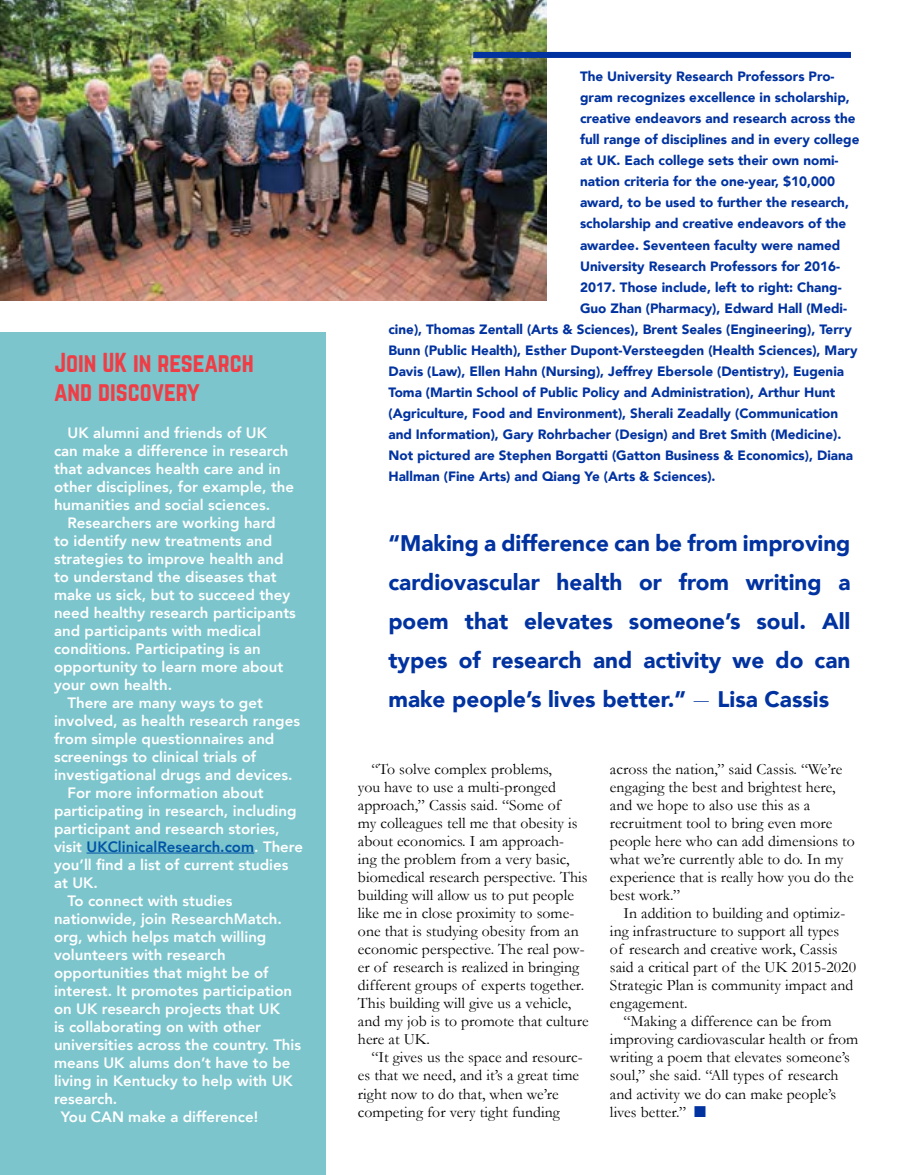
<style>
.page{position:relative;width:905px;height:1175px;background:#fff}
.page>*{position:absolute;margin:0;border:0;box-sizing:border-box;transform-origin:0 0}
.t1{font:24px/28.8px "Norwester";color:#ef3d46}
.t2{font:900 22.5px/39px "Avenir";color:#0032a0;text-align:justify}
.t3{font:15.75px/18px "Garamond";letter-spacing:.005em;color:#000}
.t4{font:800 15px/18px "Avenir";color:#fff}
.t5{font:800 15px "Avenir";color:#0054a6}
.t6{font:900 13.5px "Avenir";color:#0032a0}
.s1{color:#fff}
.s2{font-family:"Mercury Display";font-weight:400;font-style:italic}
.s3{color:#0032a0}
</style>
<div class="page">
<img style="left:0;top:0;width:546px;height:300px">
<div style="left:473px;top:52px;width:377px;height:6px;background:#0032a0"></div>
<div style="left:0;top:333px;width:326px;height:841px;background:#7cc5cc"></div>
<hr style="left:87px;top:852px;width:167px;height:1px;background:#0054a6">
<h1 class="t1" style="left:54px;top:349px;width:201px">Join UK in research and discovery</h1>
<p class="t4" style="left:54px;top:423px;width:242px;text-indent:14px">UK alumni and friends of UK can make a difference in research that advances health care and in other disciplines, for example, the humanities and social sciences.</p>
<p class="t4" style="left:68px;top:513px;width:210px">Researchers are working hard</p>
<p class="t4" style="left:54px;top:531px;width:220px">to identify new treatments and</p>
<p class="t4" style="left:54px;top:549px;width:231px">strategies to improve health and</p>
<p class="t4" style="left:54px;top:567px;width:224px">to understand the diseases that</p>
<p class="t4" style="left:54px;top:585px;width:238px">make us sick, but to succeed they</p>
<p class="t4" style="left:54px;top:603px;width:243px">need healthy research participants</p>
<p class="t4" style="left:54px;top:621px;width:208px">and participants with medical</p>
<p class="t4" style="left:54px;top:639px;width:208px">conditions. Participating is an</p>
<p class="t4" style="left:54px;top:657px;width:231px">opportunity to learn more about</p>
<p class="t4" style="left:54px;top:675px;width:120px">your own health.</p>
<p class="t4" style="left:68px;top:693px;width:197px">There are many ways to get</p>
<p class="t4" style="left:54px;top:711px;width:247px">involved, as health research ranges</p>
<p class="t4" style="left:54px;top:729px;width:222px">from simple questionnaires and</p>
<p class="t4" style="left:54px;top:747px;width:204px">screenings to clinical trials of</p>
<p class="t4" style="left:54px;top:765px;width:240px">investigational drugs and devices.</p>
<p class="t4" style="left:68px;top:783px;width:198px">For more information about</p>
<p class="t4" style="left:54px;top:801px;width:244px">participating in research, including</p>
<p class="t4" style="left:54px;top:819px;width:227px">participant and research stories,</p>
<p class="t5" style="left:54px;top:835px;width:250px"><span class="s1">visit</span> UKClinicalResearch.com<span class="s1">. There</span></p>
<p class="t4" style="left:54px;top:855px;width:236px">you’ll find a list of current studies</p>
<p class="t4" style="left:54px;top:873px;width:45px">at UK.</p>
<p class="t4" style="left:68px;top:891px;width:166px">To connect with studies</p>
<p class="t4" style="left:54px;top:909px;width:229px">nationwide, join ResearchMatch.</p>
<p class="t4" style="left:54px;top:927px;width:214px">org, which helps match willing</p>
<p class="t4" style="left:54px;top:945px;width:173px">volunteers with research</p>
<p class="t4" style="left:54px;top:963px;width:216px">opportunities that might be of</p>
<p class="t4" style="left:54px;top:981px;width:240px">interest. It promotes participation</p>
<p class="t4" style="left:54px;top:999px;width:227px">on UK research projects that UK</p>
<p class="t4" style="left:54px;top:1017px;width:208px">is collaborating on with other</p>
<p class="t4" style="left:54px;top:1035px;width:248px">universities across the country. This</p>
<p class="t4" style="left:54px;top:1053px;width:238px">means UK alums don’t have to be</p>
<p class="t4" style="left:54px;top:1071px;width:240px">living in Kentucky to help with UK</p>
<p class="t4" style="left:54px;top:1089px;width:65px">research.</p>
<p class="t4" style="left:61px;top:1107px;width:199px">You CAN make a difference!</p>
<p class="t6" style="left:580px;top:65px;width:256px">The University Research Professors Pro-</p>
<p class="t6" style="left:580px;top:86px;width:271px">gram recognizes excellence in scholarship,</p>
<p class="t6" style="left:580px;top:107px;width:277px">creative endeavors and research across the</p>
<p class="t6" style="left:580px;top:128px;width:281px">full range of disciplines and in every college</p>
<p class="t6" style="left:580px;top:149px;width:260px">at UK. Each college sets their own nomi-</p>
<p class="t6" style="left:580px;top:170px;width:257px">nation criteria for the one-year, $10,000</p>
<p class="t6" style="left:580px;top:191px;width:270px">award, to be used to further the research,</p>
<p class="t6" style="left:580px;top:212px;width:268px">scholarship and creative endeavors of the</p>
<p class="t6" style="left:580px;top:233px;width:262px">awardee. Seventeen faculty were named</p>
<p class="t6" style="left:580px;top:254px;width:261px">University Research Professors for 2016-</p>
<p class="t6" style="left:580px;top:275px;width:263px">2017. Those include, left to right: Chang-</p>
<p class="t6" style="left:580px;top:296px;width:268px">Guo Zhan (Pharmacy), Edward Hall (Medi-</p>
<p class="t6" style="left:388px;top:317px;width:465px">cine), Thomas Zentall (Arts &amp; Sciences), Brent Seales (Engineering), Terry</p>
<p class="t6" style="left:388px;top:338px;width:470px">Bunn (Public Health), Esther Dupont-Versteegden (Health Sciences), Mary</p>
<p class="t6" style="left:388px;top:359px;width:457px">Davis (Law), Ellen Hahn (Nursing), Jeffrey Ebersole (Dentistry), Eugenia</p>
<p class="t6" style="left:388px;top:380px;width:448px">Toma (Martin School of Public Policy and Administration), Arthur Hunt</p>
<p class="t6" style="left:388px;top:401px;width:451px">(Agriculture, Food and Environment), Sherali Zeadally (Communication</p>
<p class="t6" style="left:388px;top:422px;width:454px">and Information), Gary Rohrbacher (Design) and Bret Smith (Medicine).</p>
<p class="t6" style="left:388px;top:443px;width:466px">Not pictured are Stephen Borgatti (Gatton Business &amp; Economics), Diana</p>
<p class="t6" style="left:388px;top:464px;width:328px">Hallman (Fine Arts) and Qiang Ye (Arts &amp; Sciences).</p>
<h2 class="t2" style="left:388px;top:523px;width:463px">“Making a difference can be from improving cardiovascular health or from writing a poem that elevates someone’s soul. All types of research and activity we do can make people’s lives better.” <span class="s2">—</span> Lisa Cassis</h2>
<p class="t3" style="left:358px;top:760px;width:232px;text-indent:13px">“To solve complex problems,<br>you have to use a multi-pronged approach,” Cassis said. “Some of<br>my colleagues tell me that obesity is about economics. I am approach-<br>ing the problem from a very basic, biomedical research perspective. This building will allow us to put people like me in close proximity to some&shy;one that is studying obesity from an economic perspective. The real pow&shy;er of research is realized in bringing different groups of experts together.<br>This building will give us a vehicle, and my job is to promote that culture here at UK.</p>
<p class="t3" style="left:358px;top:1048px;width:226px;text-indent:13px">“It gives us the space and resourc&shy;es that we need, and it’s a great time right now to do that, when we’re competing for very tight funding</p>
<p class="t3" style="left:610px;top:760px;width:246px">across the nation,” said Cassis. “We’re engaging the best and brightest here, and we hope to also use this as a recruitment tool to bring even more people here who can add dimensions to what we’re currently able to do. In my experience that is really how you do the best work.”</p>
<p class="t3" style="left:623px;top:904px;width:223px">In addition to building and optimiz-</p>
<p class="t3" style="left:610px;top:922px;width:231px">ing infrastructure to support all types</p>
<p class="t3" style="left:610px;top:940px;width:229px">of research and creative work, Cassis</p>
<p class="t3" style="left:610px;top:958px;width:247px">said a critical part of the UK 2015-2020</p>
<p class="t3" style="left:610px;top:976px;width:245px">Strategic Plan is community impact and</p>
<p class="t3" style="left:610px;top:994px;width:79px">engagement.</p>
<p class="t3" style="left:623px;top:1012px;width:209px">“Making a difference can be from</p>
<p class="t3" style="left:610px;top:1030px;width:250px">improving cardiovascular health or from</p>
<p class="t3" style="left:610px;top:1048px;width:241px">writing a poem that elevates someone’s</p>
<p class="t3" style="left:610px;top:1066px;width:230px">soul,” she said. “All types of research</p>
<p class="t3" style="left:610px;top:1084px;width:228px">and activity we do can make people’s</p>
<p class="t3" style="left:610px;top:1102px;width:98px">lives better.” <span class="s3">■</span></p>
</div>
